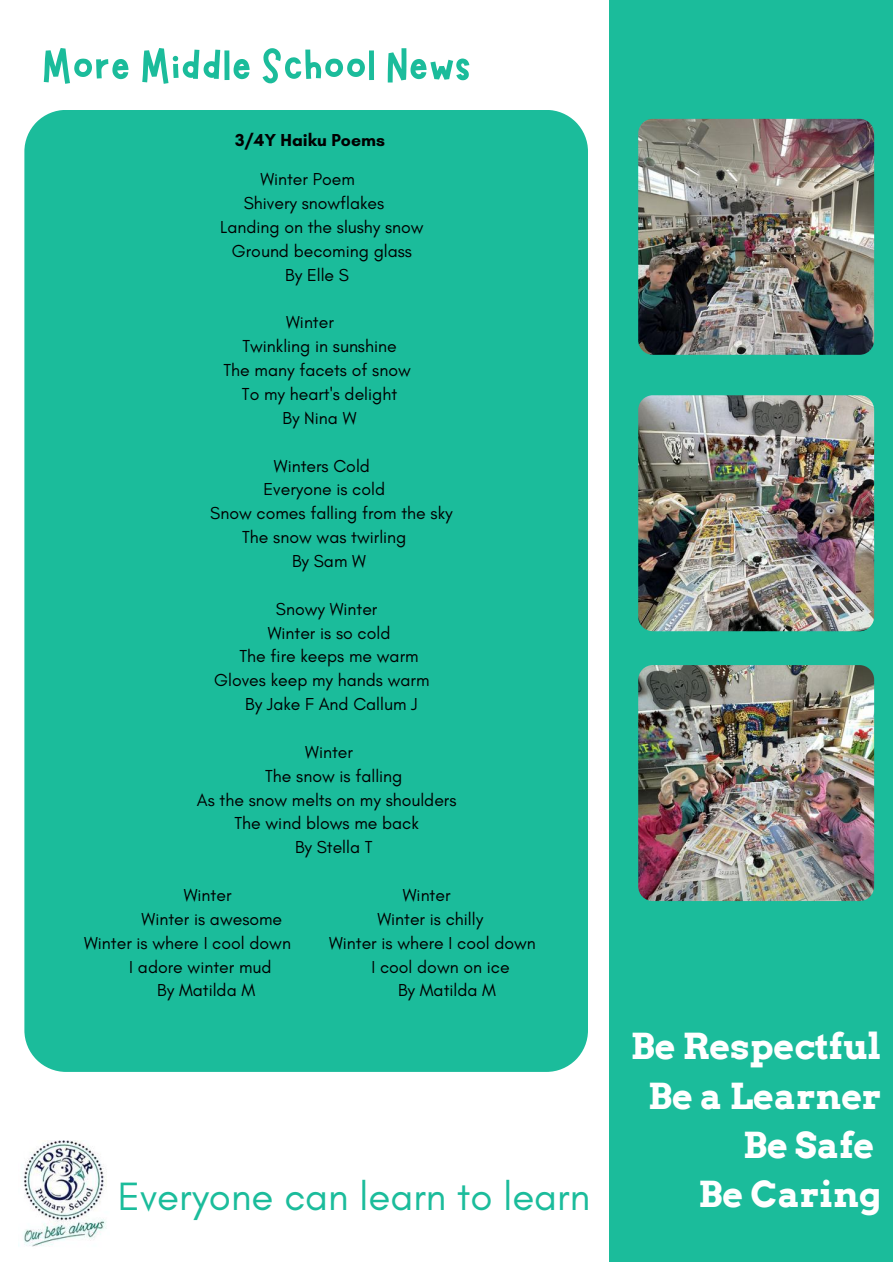
<style>
.page{position:relative;width:893px;height:1264px;background:#fff}
.page>*{position:absolute;margin:0;border:0;box-sizing:border-box;transform-origin:0 0}
.t1{font:51px "Marykate";color:#1bbc9b}
.t2{font:40.2px "Glacial Indifference";color:#1bbc9b}
.t3{font:700 35.85px/49.2px "Arvo";color:#fff;text-align:right}
.t4{font:17.7px "Glacial Indifference";color:#000}
.t5{font:700 17.7px "Glacial Indifference";color:#000}
</style>
<div class="page">
<div style="left:610px;top:0;width:282px;height:1261px;background:#1bbc9b"></div>
<div style="left:24px;top:110px;width:564px;height:961px;background:#1bbc9b"></div>
<img style="left:638px;top:119px;width:236px;height:236px;border-radius:15px">
<img style="left:18px;top:1140px;width:88px;height:107px">
<img style="left:638px;top:395px;width:236px;height:236px;border-radius:15px">
<img style="left:638px;top:665px;width:236px;height:236px;border-radius:15px">
<h1 class="t1" style="left:42px;top:33px;width:431px">More Middle School News</h1>
<p class="t5" style="left:235px;top:129px;width:151px">3/4Y Haiku Poems</p>
<p class="t4" style="left:260px;top:168px;width:96px">Winter Poem</p>
<p class="t4" style="left:244px;top:192px;width:142px">Shivery snowflakes</p>
<p class="t4" style="left:220px;top:216px;width:205px">Landing on the slushy snow</p>
<p class="t4" style="left:232px;top:240px;width:181px">Ground becoming glass</p>
<p class="t4" style="left:285px;top:264px;width:65px">By Elle S</p>
<p class="t4" style="left:286px;top:311px;width:49px">Winter</p>
<p class="t4" style="left:242px;top:335px;width:156px">Twinkling in sunshine</p>
<p class="t4" style="left:223px;top:359px;width:189px">The many facets of snow</p>
<p class="t4" style="left:242px;top:383px;width:157px">To my heart's delight</p>
<p class="t4" style="left:282px;top:407px;width:75px">By Nina W</p>
<p class="t4" style="left:274px;top:454px;width:97px">Winters Cold</p>
<p class="t4" style="left:263px;top:478px;width:123px">Everyone is cold</p>
<p class="t4" style="left:210px;top:502px;width:244px">Snow comes falling from the sky</p>
<p class="t4" style="left:242px;top:526px;width:166px">The snow was twirling</p>
<p class="t4" style="left:292px;top:550px;width:75px">By Sam W</p>
<p class="t4" style="left:276px;top:598px;width:103px">Snowy Winter</p>
<p class="t4" style="left:268px;top:621px;width:124px">Winter is so cold</p>
<p class="t4" style="left:239px;top:645px;width:180px">The fire keeps me warm</p>
<p class="t4" style="left:214px;top:669px;width:217px">Gloves keep my hands warm</p>
<p class="t4" style="left:245px;top:693px;width:174px">By Jake F And Callum J</p>
<p class="t4" style="left:305px;top:741px;width:49px">Winter</p>
<p class="t4" style="left:265px;top:764px;width:139px">The snow is falling</p>
<p class="t4" style="left:197px;top:788px;width:261px">As the snow melts on my shoulders</p>
<p class="t4" style="left:234px;top:812px;width:186px">The wind blows me back</p>
<p class="t4" style="left:295px;top:836px;width:79px">By Stella T</p>
<p class="t4" style="left:184px;top:884px;width:49px">Winter</p>
<p class="t4" style="left:403px;top:884px;width:49px">Winter</p>
<p class="t4" style="left:142px;top:908px;width:142px">Winter is awesome</p>
<p class="t4" style="left:377px;top:908px;width:107px">Winter is chilly</p>
<p class="t4" style="left:84px;top:931px;width:208px">Winter is where I cool down</p>
<p class="t4" style="left:329px;top:931px;width:208px">Winter is where I cool down</p>
<p class="t4" style="left:129px;top:955px;width:144px">I adore winter mud</p>
<p class="t4" style="left:371px;top:955px;width:140px">I cool down on ice</p>
<p class="t4" style="left:157px;top:979px;width:99px">By Matilda M</p>
<p class="t4" style="left:398px;top:979px;width:99px">By Matilda M</p>
<h2 class="t2" style="left:118px;top:1172px;width:474px">Everyone can learn to learn</h2>
<h3 class="t3" style="left:630px;top:1021px;width:252px">Be Respectful<br>Be a Learner<br>Be Safe<br>Be Caring</h3>
</div>
